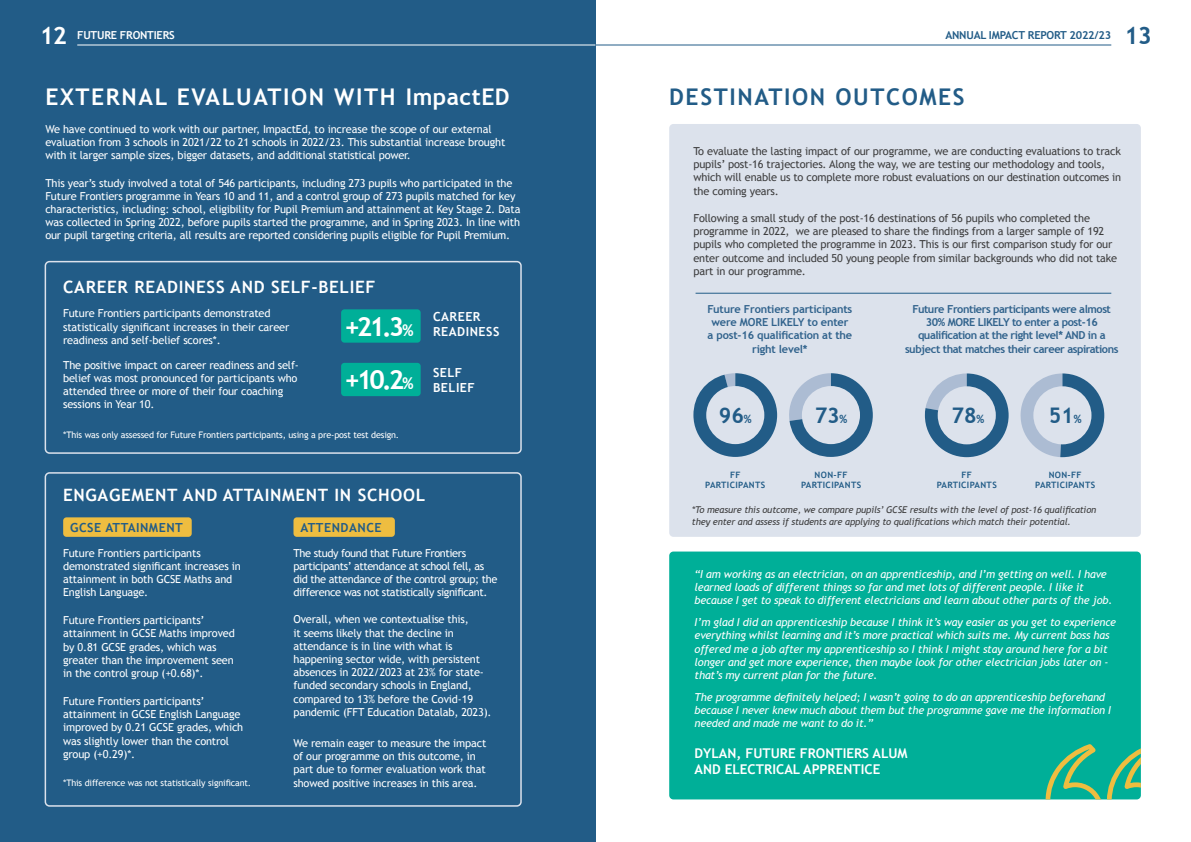
<style>
.page{position:relative;width:1191px;height:842px;background:#fff}
.page>*{position:absolute;margin:0;border:0;box-sizing:border-box;transform-origin:0 0}
.Subtitle_2{font:700 26.4px "Trebuchet MS";color:#fff}
.t1{font:700 24px "Trebuchet MS";color:#fff}
.t2{font:700 24px "Trebuchet MS";color:#225c87}
.Subtitle_2-2{font:700 23px "Trebuchet MS";letter-spacing:.07em;color:#fff}
.Subtitle_2-3{font:700 23px "Trebuchet MS";letter-spacing:.07em;color:#225c87}
.Subtitle_2-4{font:700 21.5px "Trebuchet MS";letter-spacing:-.01em;color:#225c87}
.Title_1{font:700 17px "Trebuchet MS";letter-spacing:.04em;color:#fff}
.Quotee_1{font:700 13.5px/16.2px "Trebuchet MS";color:#fff}
.Title_1-2{font:700 12.5px/15px "Trebuchet MS";letter-spacing:.04em;color:#fff}
.Title_1-3{font:700 12.5px "Trebuchet MS";letter-spacing:.04em;color:#225c87}
.Body_1_White{font:11px/13.2px "Trebuchet MS";letter-spacing:-.015em;color:#fff}
.Body_1_White-2{font:italic 11px/13.2px "Trebuchet MS";letter-spacing:-.015em;color:#fff}
.Body_1_White-3{font:11px/13.2px "Trebuchet MS";letter-spacing:-.015em;color:#3e3e3f}
.Body_1_White-4{font:11px/13.2px "Trebuchet MS";letter-spacing:-.035em;color:#fff}
.Body_1_White-5{font:700 11px/13.2px "Trebuchet MS";letter-spacing:-.04em;color:#30628c;text-align:center}
.Body_1_White-6{font:700 11px/13.2px "Trebuchet MS";letter-spacing:-.015em;color:#30628c;text-align:center}
.t3{font:700 11px "Trebuchet MS";letter-spacing:-.02em;color:#225c87}
.t4{font:700 11px "Trebuchet MS";letter-spacing:-.02em;color:#fff}
.Body_1_White-7{font:italic 9.4px/11.3px "Trebuchet MS";letter-spacing:-.015em;color:#3e3e3f}
.Body_1_White-8{font:9px "Trebuchet MS";letter-spacing:-.015em;color:#fff}
.Title_1-4{font:700 8.8px/10.5px "Trebuchet MS";letter-spacing:.04em;color:#225c87;text-align:center}
.s1{font-size:16.3px}
.s2{font-size:11.5px}
</style>
<div class="page">
<div style="left:669px;top:124px;width:471px;height:413px;background:#dce2ec;border-radius:4px"></div>
<div style="left:669px;top:551px;width:471px;height:248px;background:#00af98;border-radius:4px"></div>
<svg style="left:1045px;top:744px;width:95px;height:55px"></svg>
<div style="left:0;top:0;width:595px;height:842px;background:#225c87"></div>
<div style="left:45px;top:261px;width:477px;height:193px;border:2px solid #dce2ec;border-radius:4px"></div>
<div style="left:45px;top:472px;width:477px;height:335px;border:2px solid #dce2ec;border-radius:4px"></div>
<div style="left:341px;top:309px;width:79px;height:34px;background:#00af98;border-radius:3px"></div>
<div style="left:341px;top:363px;width:79px;height:33px;background:#00af98;border-radius:3px"></div>
<div style="left:63px;top:517px;width:129px;height:20px;background:#eebd40;border-radius:3px"></div>
<div style="left:293px;top:517px;width:102px;height:20px;background:#eebd40;border-radius:3px"></div>
<svg style="left:693px;top:373px;width:84px;height:84px"></svg>
<svg style="left:789px;top:373px;width:83px;height:84px"></svg>
<svg style="left:925px;top:373px;width:83px;height:84px"></svg>
<svg style="left:1020px;top:373px;width:84px;height:84px"></svg>
<hr style="left:695px;top:293px;width:416px;height:1px;background:#225c87">
<hr style="left:77px;top:45px;width:518px;height:1px;background:#fff">
<hr style="left:595px;top:45px;width:516px;height:1px;background:#225c87">
<p class="t1" style="left:40px;top:20px;width:29px">12</p>
<p class="t4" style="left:77px;top:29px;width:99px">FUTURE FRONTIERS</p>
<p class="t3" style="left:945px;top:29px;width:167px">ANNUAL IMPACT REPORT 2022/23</p>
<p class="t2" style="left:1124px;top:20px;width:29px">13</p>
<p class="Subtitle_2-2" style="left:45px;top:82px;width:466px">EXTERNAL EVALUATION WITH ImpactED</p>
<p class="Body_1_White" style="left:45px;top:122px;width:461px">We have continued to work with our partner, ImpactEd, to increase the scope of our external evaluation from 3 schools in 2021/22 to 21 schools in 2022/23. This substantial increase brought with it larger sample sizes, bigger datasets, and additional statistical power.</p>
<p class="Body_1_White" style="left:45px;top:176px;width:476px">This year’s study involved a total of 546 participants, including 273 pupils who participated in the Future Frontiers programme in Years 10 and 11, and a control group of 273 pupils matched for key characteristics, including: school, eligibility for Pupil Premium and attainment at Key Stage 2. Data was collected in Spring 2022, before pupils started the programme, and in Spring 2023. In line with our pupil targeting criteria, all results are reported considering pupils eligible for Pupil Premium.</p>
<p class="Title_1" style="left:63px;top:277px;width:314px">CAREER READINESS AND SELF-BELIEF</p>
<p class="Body_1_White" style="left:63px;top:307px;width:228px">Future Frontiers participants demonstrated statistically significant increases in their career readiness and self-belief scores*.</p>
<p class="Body_1_White" style="left:63px;top:358px;width:237px">The positive impact on career readiness and self&shy;belief was most pronounced for participants who attended three or more of their four coaching sessions in Year 10.</p>
<p class="Subtitle_2" style="left:344px;top:310px;width:71px">+21.3<span class="s1">%</span></p>
<p class="Subtitle_2" style="left:344px;top:363px;width:71px">+10.2<span class="s1">%</span></p>
<p class="Body_1_White-8" style="left:63px;top:430px;width:337px">*This was only assessed for Future Frontiers participants, using a pre-post test design.</p>
<p class="Title_1-2" style="left:433px;top:310px;width:68px">CAREER<br>READINESS</p>
<p class="Title_1-2" style="left:433px;top:365px;width:43px">SELF<br>BELIEF</p>
<p class="Title_1" style="left:63px;top:484px;width:363px">ENGAGEMENT AND ATTAINMENT IN SCHOOL</p>
<p class="Title_1-3" style="left:70px;top:519px;width:114px">GCSE ATTAINMENT</p>
<p class="Title_1-3" style="left:300px;top:519px;width:83px">ATTENDANCE</p>
<p class="Body_1_White" style="left:63px;top:546px;width:179px">Future Frontiers participants demonstrated significant increases in attainment in both GCSE Maths and<br>English Language.</p>
<p class="Body_1_White-4" style="left:293px;top:546px;width:205px">The study found that Future Frontiers participants’ attendance at school fell, as did the attendance of the control group; the difference was not statistically significant.</p>
<p class="Body_1_White" style="left:63px;top:614px;width:173px">Future Frontiers participants’ attainment in GCSE Maths improved by 0.81 GCSE grades, which was greater than the improvement seen in the control group (+0.68)*.</p>
<p class="Body_1_White" style="left:63px;top:695px;width:182px">Future Frontiers participants’ attainment in GCSE English Language improved by 0.21 GCSE grades, which was slightly lower than the control group (+0.29)*.</p>
<p class="Body_1_White-8" style="left:63px;top:777px;width:189px">*This difference was not statistically significant.</p>
<p class="Body_1_White" style="left:293px;top:613px;width:200px">Overall, when we contextualise this,<br>it seems likely that the decline in attendance is in line with what is happening sector wide, with persistent absences in 2022/2023 at 23% for state&shy;funded secondary schools in England, compared to 13% before the Covid-19 pandemic (FFT Education Datalab, 2023).</p>
<p class="Body_1_White" style="left:293px;top:737px;width:194px">We remain eager to measure the impact of our programme on this outcome, in part due to former evaluation work that showed positive increases in this area.</p>
<p class="Subtitle_2-3" style="left:669px;top:82px;width:297px">DESTINATION OUTCOMES</p>
<p class="Body_1_White-3" style="left:693px;top:145px;width:429px">To evaluate the lasting impact of our programme, we are conducting evaluations to track pupils’ post-16 trajectories. Along the way, we are testing our methodology and tools, which will enable us to complete more robust evaluations on our destination outcomes in the coming years.</p>
<p class="Body_1_White-3" style="left:693px;top:212px;width:425px">Following a small study of the post-16 destinations of 56 pupils who completed the programme in 2022, we are pleased to share the findings from a larger sample of 192 pupils who completed the programme in 2023. This is our first comparison study for our enter outcome and included 50 young people from similar backgrounds who did not take part in our programme.</p>
<p class="Body_1_White-6" style="left:707px;top:302px;width:146px">Future Frontiers participants were MORE LIKELY to enter a post-16 qualification at the right level*</p>
<p class="Body_1_White-5" style="left:905px;top:302px;width:215px">Future Frontiers participants were almost 30% MORE LIKELY to enter a post-16 qualification at the right level* AND in a subject that matches their career aspirations</p>
<p class="Subtitle_2-4" style="left:719px;top:402px;width:34px">96<span class="s2">%</span></p>
<p class="Subtitle_2-4" style="left:815px;top:402px;width:34px">73<span class="s2">%</span></p>
<p class="Subtitle_2-4" style="left:951px;top:402px;width:34px">78<span class="s2">%</span></p>
<p class="Subtitle_2-4" style="left:1049px;top:402px;width:34px">51<span class="s2">%</span></p>
<p class="Title_1-4" style="left:801px;top:469px;width:62px">NON-FF<br>PARTICIPANTS</p>
<p class="Title_1-4" style="left:1035px;top:469px;width:62px">NON-FF<br>PARTICIPANTS</p>
<p class="Title_1-4" style="left:705px;top:469px;width:62px">FF<br>PARTICIPANTS</p>
<p class="Title_1-4" style="left:936px;top:469px;width:62px">FF<br>PARTICIPANTS</p>
<p class="Body_1_White-7" style="left:692px;top:504px;width:406px">*To measure this outcome, we compare pupils’ GCSE results with the level of post-16 qualification they enter and assess if students are applying to qualifications which match their potential.</p>
<p class="Body_1_White-2" style="left:694px;top:568px;width:419px">“I am working as an electrician, on an apprenticeship, and I’m getting on well. I have learned loads of different things so far and met lots of different people. I like it because I get to speak to different electricians and learn about other parts of the job.</p>
<p class="Body_1_White-2" style="left:694px;top:616px;width:423px">I’m glad I did an apprenticeship because I think it’s way easier as you get to experience everything whilst learning and it’s more practical which suits me. My current boss has offered me a job after my apprenticeship so I think I might stay around here for a bit longer and get more experience, then maybe look for other electrician jobs later on - that’s my current plan for the future.</p>
<p class="Body_1_White-2" style="left:694px;top:690px;width:418px">The programme definitely helped; I wasn’t going to do an apprenticeship beforehand because I never knew much about them but the programme gave me the information I needed and made me want to do it.”</p>
<p class="Quotee_1" style="left:694px;top:745px;width:215px">DYLAN, FUTURE FRONTIERS ALUM<br>AND ELECTRICAL APPRENTICE</p>
</div>
